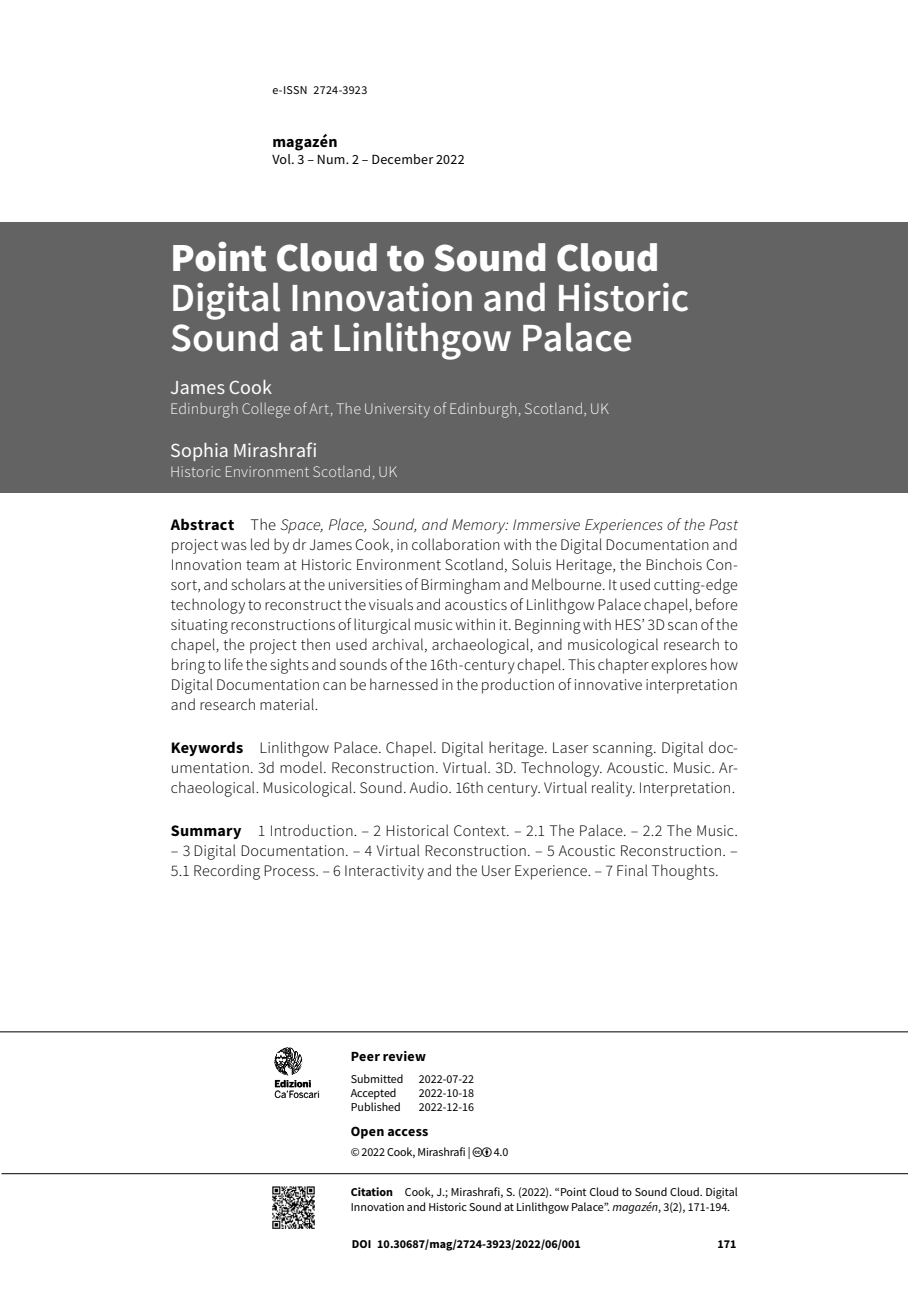
<style>
.page{position:relative;width:908px;height:1304px;background:#fff}
.page>*{position:absolute;margin:0;border:0;box-sizing:border-box;transform-origin:0 0}
.t1{font:600 40px/40px "Source Sans Pro";letter-spacing:-.005em;color:#fff}
.t2{font:900 40px "Source Sans Pro";letter-spacing:-.005em;color:#fff}
.t3{font:20px "Source Sans Pro";letter-spacing:.005em;color:#fff}
.t4{font:300 16px/20px "Source Sans Pro";letter-spacing:.01em;color:#000;text-align:justify}
.t5{font:300 16px "Source Sans Pro";letter-spacing:.01em;color:#fff}
.t6{font:700 16px "Source Sans Pro";letter-spacing:.01em;color:#000}
.t7{font:14px "Source Sans Pro";letter-spacing:.015em;color:#000}
.t8{font:700 14px "Source Sans Pro";letter-spacing:.02em;color:#000}
.t9{font:12px/15px "Source Sans Pro";color:#000}
.t10{font:700 12px "Source Sans Pro";color:#000}
.t11{font:12px "Source Sans Pro";letter-spacing:.02em;color:#000}
.t12{font:9.6px "Benton Sans";letter-spacing:-.01em;color:#000}
.t13{font:700 9.6px "Benton Sans";color:#000}
.s1{font-weight:700}
.s2{font-style:italic}
</style>
<div class="page">
<hr style="left:2px;top:1173px;width:905px;height:1px;background:#000">
<hr style="left:0;top:1031px;width:907px;height:1px;background:#000">
<img style="left:272px;top:1187px;width:42px;height:42px">
<svg style="left:274px;top:1047px;width:45px;height:51px"></svg>
<div style="left:0;top:223px;width:907px;height:270px;background:#646363"></div>
<p class="t11" style="left:272px;top:82px;width:96px">e-ISSN 2724-3923</p>
<p class="t6" style="left:272px;top:131px;width:67px">magazén</p>
<p class="t7" style="left:272px;top:150px;width:194px">Vol. 3 – Num. 2 – December 2022</p>
<h1 class="t2" style="left:170px;top:230px;width:490px">Point Cloud to Sound Cloud</h1>
<h1 class="t1" style="left:170px;top:278px;width:520px">Digital Innovation and Historic<br>Sound at Linlithgow Palace</h1>
<p class="t3" style="left:170px;top:375px;width:103px">James Cook</p>
<p class="t5" style="left:170px;top:399px;width:440px">Edinburgh College of Art, The University of Edinburgh, Scotland, UK</p>
<p class="t3" style="left:170px;top:437px;width:149px">Sophia Mirashrafi</p>
<p class="t5" style="left:170px;top:462px;width:228px">Historic Environment Scotland, UK</p>
<p class="t4" style="left:171px;top:515px;width:568px"><span class="s1">Abstract</span> The <span class="s2">Space, Place, Sound, and Memory: Immersive Experiences of the Past </span>project was led by dr James Cook, in collaboration with the Digital Documentation and Innovation team at Historic Environment Scotland, Soluis Heritage, the Binchois Con&shy;sort, and scholars at the universities of Birmingham and Melbourne. It used cutting-edge technology to reconstruct the visuals and acoustics of Linlithgow Palace chapel, before situating reconstructions of liturgical music within it. Beginning with HES’ 3D scan of the chapel, the project then used archival, archaeological, and musicological research to bring to life the sights and sounds of the 16th-century chapel. This chapter explores how Digital Documentation can be harnessed in the production of innovative interpretation and research material.</p>
<p class="t4" style="left:171px;top:738px;width:568px"><span class="s1">Keywords</span> Linlithgow Palace. Chapel. Digital heritage. Laser scanning. Digital doc&shy;umentation. 3d model. Reconstruction. Virtual. 3D. Technology. Acoustic. Music. Ar&shy;chaeological. Musicological. Sound. Audio. 16th century. Virtual reality. Interpretation.</p>
<p class="t4" style="left:171px;top:820px;width:568px"><span class="s1">Summary</span> 1 Introduction. – 2 Historical Context. – 2.1 The Palace. – 2.2 The Music.</p>
<p class="t4" style="left:171px;top:840px;width:568px">– 3 Digital Documentation. – 4 Virtual Reconstruction. – 5 Acoustic Reconstruction. –<br>5.1 Recording Process. – 6 Interactivity and the User Experience. – 7 Final Thoughts.</p>
<p class="t13" style="left:274px;top:1078px;width:38px">Edizioni</p>
<p class="t12" style="left:274px;top:1088px;width:47px">Ca’Foscari</p>
<p class="t8" style="left:350px;top:1046px;width:77px">Peer review</p>
<p class="t9" style="left:350px;top:1071px;width:54px">Submitted</p>
<p class="t9" style="left:418px;top:1071px;width:57px">2022-07-22</p>
<p class="t9" style="left:350px;top:1085px;width:47px">Accepted</p>
<p class="t9" style="left:418px;top:1085px;width:57px">2022-10-18</p>
<p class="t9" style="left:350px;top:1099px;width:52px">Published</p>
<p class="t9" style="left:418px;top:1099px;width:57px">2022-12-16</p>
<p class="t8" style="left:350px;top:1122px;width:79px">Open access</p>
<p class="t9" style="left:350px;top:1144px;width:121px">© 2022 Cook, Mirashrafi |</p>
<p class="t9" style="left:493px;top:1144px;width:16px">4.0</p>
<p class="t9" style="left:350px;top:1184px;width:388px"><span class="s1">Citation</span> Cook, J.; Mirashrafi, S. (2022). “Point Cloud to Sound Cloud. Digital<br>Innovation and Historic Sound at Linlithgow Palace”. <span class="s2">magazén</span>, 3(2), 171-194.</p>
<p class="t10" style="left:351px;top:1235px;width:230px">DOI 10.30687/mag/2724-3923/2022/06/001</p>
<p class="t10" style="left:717px;top:1236px;width:21px">171</p>
</div>
